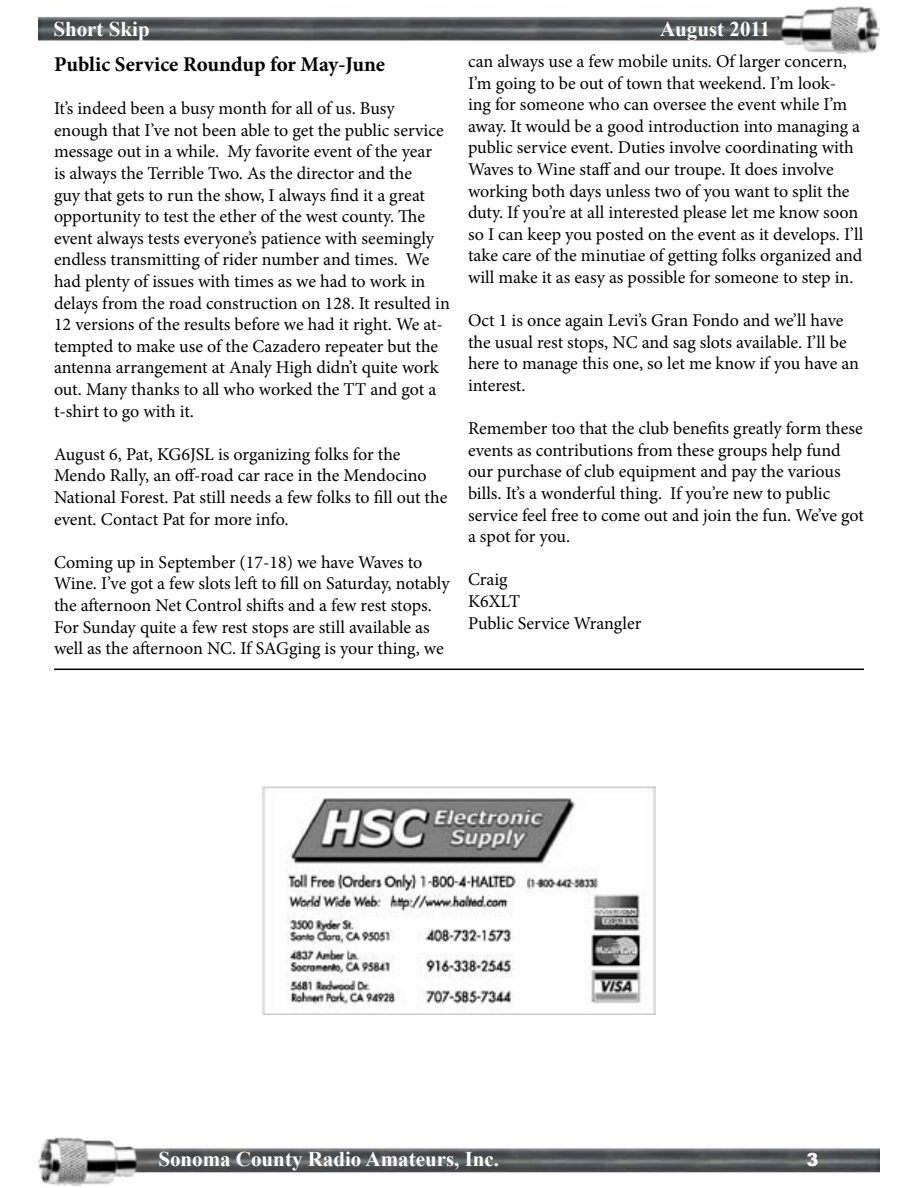
<style>
.page{position:relative;width:918px;height:1188px;background:#fff}
.page>*{position:absolute;margin:0;border:0;box-sizing:border-box;transform-origin:0 0}
.t1{font:700 21px "Times New Roman";color:#fff}
.t2{font:700 21px "Minion Pro";color:#000}
.t3{font:18px/21.6px "Minion Pro";letter-spacing:-.005em;color:#000}
.t4{font:900 18px "Arial";color:#fff}
</style>
<div class="page">
<img style="left:39px;top:1137px;width:840px;height:48px">
<img style="left:39px;top:6px;width:840px;height:48px">
<hr style="left:54px;top:669px;width:810px;height:1px;background:#000">
<img style="left:262px;top:786px;width:394px;height:228px">
<p class="t1" style="left:53px;top:14px;width:98px">Short Skip</p>
<p class="t1" style="left:660px;top:14px;width:112px">August 2011</p>
<p class="t2" style="left:54px;top:50px;width:333px">Public Service Roundup for May-June</p>
<p class="t3" style="left:54px;top:98px;width:397px">It’s indeed been a busy month for all of us. Busy enough that I’ve not been able to get the public service message out in a while. My favorite event of the year<br>is always the Terrible Two. As the director and the<br>guy that gets to run the show, I always find it a great opportunity to test the ether of the west county. The event always tests everyone’s patience with seemingly endless transmitting of rider number and times. We had plenty of issues with times as we had to work in delays from the road construction on 128. It resulted in 12 versions of the results before we had it right. We at&shy;tempted to make use of the Cazadero repeater but the antenna arrangement at Analy High didn’t quite work out. Many thanks to all who worked the TT and got a t-shirt to go with it.</p>
<p class="t3" style="left:54px;top:443px;width:395px">August 6, Pat, KG6JSL is organizing folks for the Mendo Rally, an off-road car race in the Mendocino National Forest. Pat still needs a few folks to fill out the event. Contact Pat for more info.</p>
<p class="t3" style="left:54px;top:551px;width:397px">Coming up in September (17-18) we have Waves to Wine. I’ve got a few slots left to fill on Saturday, notably the afternoon Net Control shifts and a few rest stops.<br>For Sunday quite a few rest stops are still available as well as the afternoon NC. If SAGging is your thing, we</p>
<p class="t3" style="left:468px;top:51px;width:397px">can always use a few mobile units. Of larger concern, I’m going to be out of town that weekend. I’m look&shy;ing for someone who can oversee the event while I’m away. It would be a good introduction into managing a public service event. Duties involve coordinating with Waves to Wine staff and our troupe. It does involve working both days unless two of you want to split the duty. If you’re at all interested please let me know soon so I can keep you posted on the event as it develops. I’ll take care of the minutiae of getting folks organized and will make it as easy as possible for someone to step in.</p>
<p class="t3" style="left:468px;top:310px;width:393px">Oct 1 is once again Levi’s Gran Fondo and we’ll have the usual rest stops, NC and sag slots available. I’ll be here to manage this one, so let me know if you have an interest.</p>
<p class="t3" style="left:468px;top:418px;width:397px">Remember too that the club benefits greatly form these events as contributions from these groups help fund our purchase of club equipment and pay the various bills. It’s a wonderful thing. If you’re new to public service feel free to come out and join the fun. We’ve got a spot for you.</p>
<p class="t3" style="left:468px;top:569px;width:175px">Craig<br>K6XLT<br>Public Service Wrangler</p>
<p class="t1" style="left:158px;top:1144px;width:342px">Sonoma County Radio Amateurs, Inc.</p>
<p class="t4" style="left:806px;top:1147px;width:14px">3</p>
</div>
